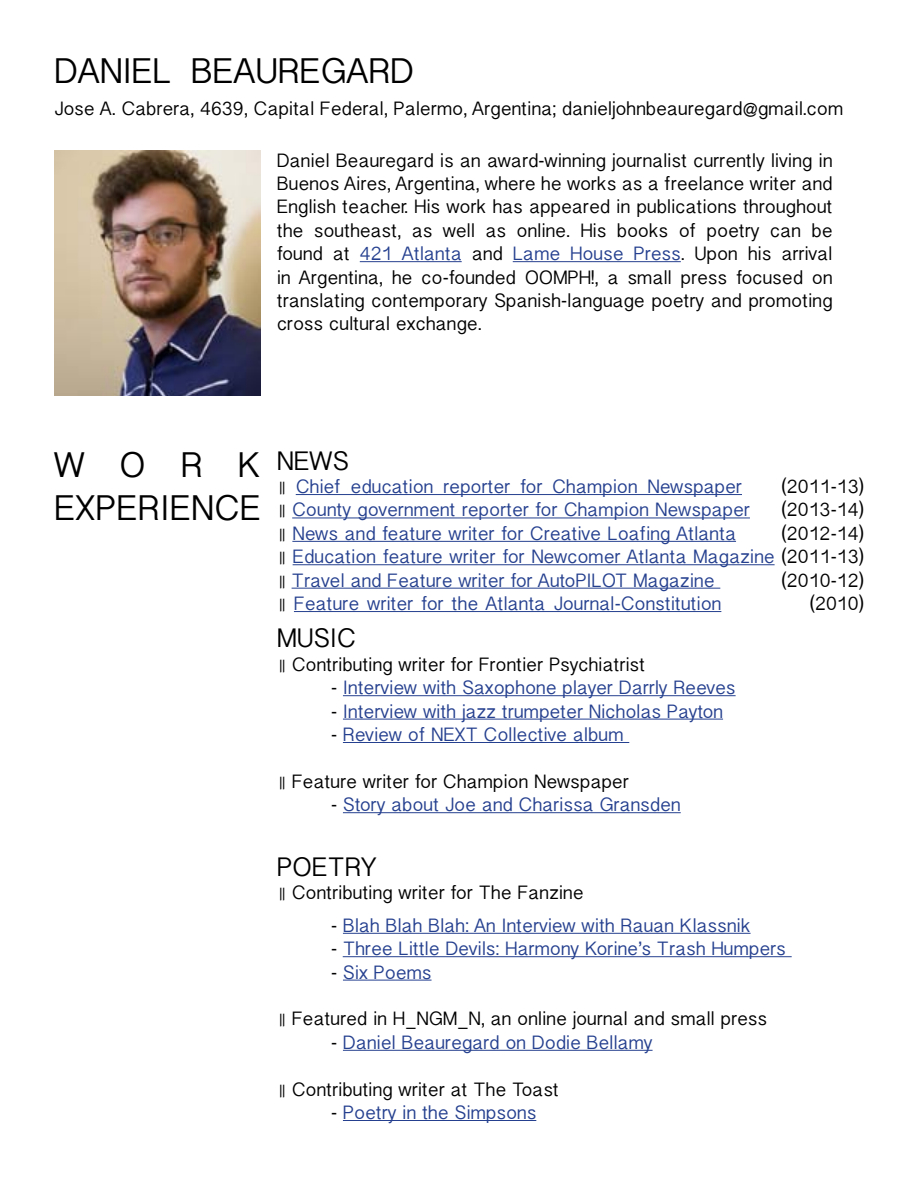
<style>
.page{position:relative;width:918px;height:1188px;background:#fff}
.page>*{position:absolute;margin:0;border:0;box-sizing:border-box;transform-origin:0 0}
.t1{font:36px/43.2px "Bangla Sangam MN";color:#000}
.t2{font:27px "Bangla Sangam MN";color:#000}
.t3{font:19.5px/23.4px "Bangla Sangam MN";color:#000;text-align:justify}
.t4{font:19.5px/23.4px "Bangla Sangam MN";color:#25408f;text-align:justify}
.s1{color:#25408f}
.s2{color:#000}
</style>
<div class="page">
<img style="left:54px;top:151px;width:207px;height:245px">
<hr style="left:360px;top:261px;width:102px;height:1px;background:#25408f">
<hr style="left:513px;top:261px;width:168px;height:1px;background:#25408f">
<hr style="left:296px;top:494px;width:446px;height:1px;background:#25408f">
<hr style="left:292px;top:517px;width:458px;height:1px;background:#25408f">
<hr style="left:292px;top:541px;width:444px;height:1px;background:#25408f">
<hr style="left:293px;top:564px;width:482px;height:1px;background:#25408f">
<hr style="left:292px;top:588px;width:428px;height:1px;background:#25408f">
<hr style="left:294px;top:611px;width:427px;height:1px;background:#25408f">
<hr style="left:343px;top:695px;width:393px;height:1px;background:#25408f">
<hr style="left:343px;top:719px;width:380px;height:1px;background:#25408f">
<hr style="left:343px;top:742px;width:286px;height:1px;background:#25408f">
<hr style="left:343px;top:812px;width:338px;height:1px;background:#25408f">
<hr style="left:343px;top:933px;width:408px;height:1px;background:#25408f">
<hr style="left:343px;top:956px;width:449px;height:1px;background:#25408f">
<hr style="left:343px;top:980px;width:89px;height:1px;background:#25408f">
<hr style="left:343px;top:1050px;width:310px;height:1px;background:#25408f">
<hr style="left:343px;top:1120px;width:193px;height:1px;background:#25408f">
<h1 class="t1" style="left:54px;top:50px;width:361px">DANIEL BEAUREGARD</h1>
<p class="t3" style="left:54px;top:97px;width:791px">Jose A. Cabrera, 4639, Capital Federal, Palermo, Argentina; danieljohnbeauregard@gmail.com</p>
<p class="t3" style="left:277px;top:148px;width:557px">Daniel Beauregard is an award-winning journalist currently living in Buenos Aires, Argentina, where he works as a freelance writer and English teacher. His work has appeared in publications throughout the southeast, as well as online. His books of poetry can be found at <span class="s1">421 Atlanta</span> and <span class="s1">Lame House Press</span>. Upon his arrival in Argentina, he co-founded OOMPH!, a small press focused on translating contemporary Spanish-language poetry and promoting cross cultural exchange.</p>
<h1 class="t1" style="left:54px;top:443px;width:208px">WORK<br>EXPERIENCE</h1>
<h2 class="t2" style="left:277px;top:444px;width:74px">NEWS</h2>
<p class="t4" style="left:277px;top:475px;width:467px"><span class="s2">॥</span> Chief education reporter for Champion Newspaper</p>
<p class="t3" style="left:781px;top:475px;width:84px">(2011-13)</p>
<p class="t4" style="left:277px;top:498px;width:475px"><span class="s2">॥</span> County government reporter for Champion Newspaper</p>
<p class="t3" style="left:781px;top:498px;width:84px">(2013-14)</p>
<p class="t4" style="left:277px;top:522px;width:461px"><span class="s2">॥</span> News and feature writer for Creative Loafing Atlanta</p>
<p class="t4" style="left:277px;top:522px;width:589px;text-indent:504px"><span class="s2">(2012-14) ॥</span> Education feature writer for Newcomer Atlanta Magazine <span class="s2">(2011-13) ॥</span> Travel and Feature writer for AutoPILOT Magazine</p>
<p class="t3" style="left:781px;top:568px;width:84px">(2010-12)</p>
<p class="t4" style="left:277px;top:592px;width:446px"><span class="s2">॥</span> Feature writer for the Atlanta Journal-Constitution</p>
<p class="t3" style="left:810px;top:592px;width:56px">(2010)</p>
<h2 class="t2" style="left:277px;top:622px;width:81px">MUSIC</h2>
<p class="t3" style="left:277px;top:653px;width:370px">॥ Contributing writer for Frontier Psychiatrist</p>
<p class="t4" style="left:331px;top:676px;width:406px"><span class="s2">-</span> Interview with Saxophone player Darrly Reeves</p>
<p class="t4" style="left:331px;top:699px;width:394px"><span class="s2">-</span> Interview with jazz trumpeter Nicholas Payton</p>
<p class="t4" style="left:331px;top:723px;width:294px"><span class="s2">-</span> Review of NEXT Collective album</p>
<p class="t3" style="left:277px;top:770px;width:354px">॥ Feature writer for Champion Newspaper</p>
<p class="t4" style="left:331px;top:793px;width:352px"><span class="s2">-</span> Story about Joe and Charissa Gransden</p>
<h2 class="t2" style="left:277px;top:851px;width:101px">POETRY</h2>
<p class="t3" style="left:277px;top:881px;width:308px">॥ Contributing writer for The Fanzine</p>
<p class="t4" style="left:331px;top:914px;width:421px"><span class="s2">-</span> Blah Blah Blah: An Interview with Rauan Klassnik</p>
<p class="t4" style="left:331px;top:937px;width:457px"><span class="s2">-</span> Three Little Devils: Harmony Korine’s Trash Humpers</p>
<p class="t4" style="left:331px;top:960px;width:102px"><span class="s2">-</span> Six Poems</p>
<p class="t3" style="left:277px;top:1007px;width:492px">॥ Featured in H_NGM_N, an online journal and small press</p>
<p class="t4" style="left:331px;top:1031px;width:323px"><span class="s2">-</span> Daniel Beauregard on Dodie Bellamy</p>
<p class="t3" style="left:277px;top:1077px;width:284px">॥ Contributing writer at The Toast</p>
<p class="t4" style="left:331px;top:1101px;width:207px"><span class="s2">-</span> Poetry in the Simpsons</p>
</div>
